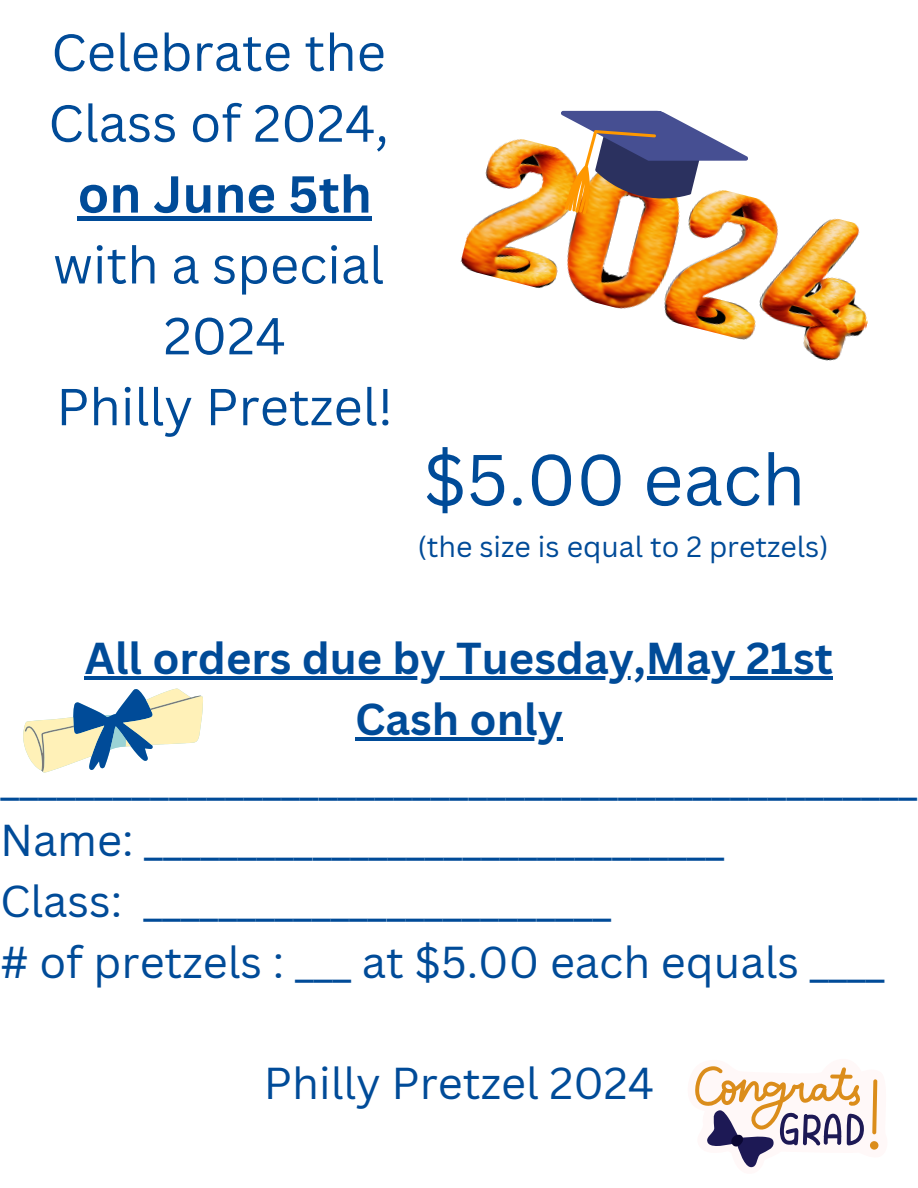
<style>
.page{position:relative;width:918px;height:1188px;background:#fff}
.page>*{position:absolute;margin:0;border:0;box-sizing:border-box;transform-origin:0 0}
.t1{font:70.5px "Canva Sans";color:#004b98}
.t2{font:50.85px/70.8px "Canva Sans";color:#004b98;text-align:center}
.t3{font:43.5px/60.8px "Canva Sans";color:#004b98}
.t4{font:700 43.5px "Canva Sans";color:#004b98}
.t5{font:28.5px "Canva Sans";color:#004b98}
.s1{font-weight:700}
</style>
<div class="page">
<img style="left:460px;top:139px;width:408px;height:222px">
<svg style="left:555px;top:110px;width:199px;height:117px"></svg>
<hr style="left:85px;top:676px;width:748px;height:4px;background:#004b98">
<hr style="left:355px;top:737px;width:208px;height:3px;background:#004b98">
<svg style="left:23px;top:688px;width:180px;height:85px"></svg>
<svg style="left:695px;top:1066px;width:184px;height:102px"></svg>
<hr style="left:78px;top:216px;width:294px;height:4px;background:#004b98">
<h2 class="t2" style="left:48px;top:16px;width:346px">Celebrate the<br>Class of 2024, <span class="s1">on June 5th </span>with a special<br>2024<br>Philly Pretzel!</h2>
<p class="t1" style="left:423px;top:430px;width:384px">$5.00 each</p>
<p class="t5" style="left:417px;top:527px;width:413px">(the size is equal to 2 pretzels)</p>
<p class="t4" style="left:85px;top:628px;width:750px">All orders due by Tuesday,May 21st</p>
<p class="t3" style="left:0;top:688px;width:919px;text-indent:355px"><span class="s1">Cash only </span>_________________________________________________ Name: _______________________________<br>Class: _________________________<br># of pretzels : ___ at $5.00 each equals ____</p>
<p class="t3" style="left:264px;top:1052px;width:392px">Philly Pretzel 2024</p>
</div>
